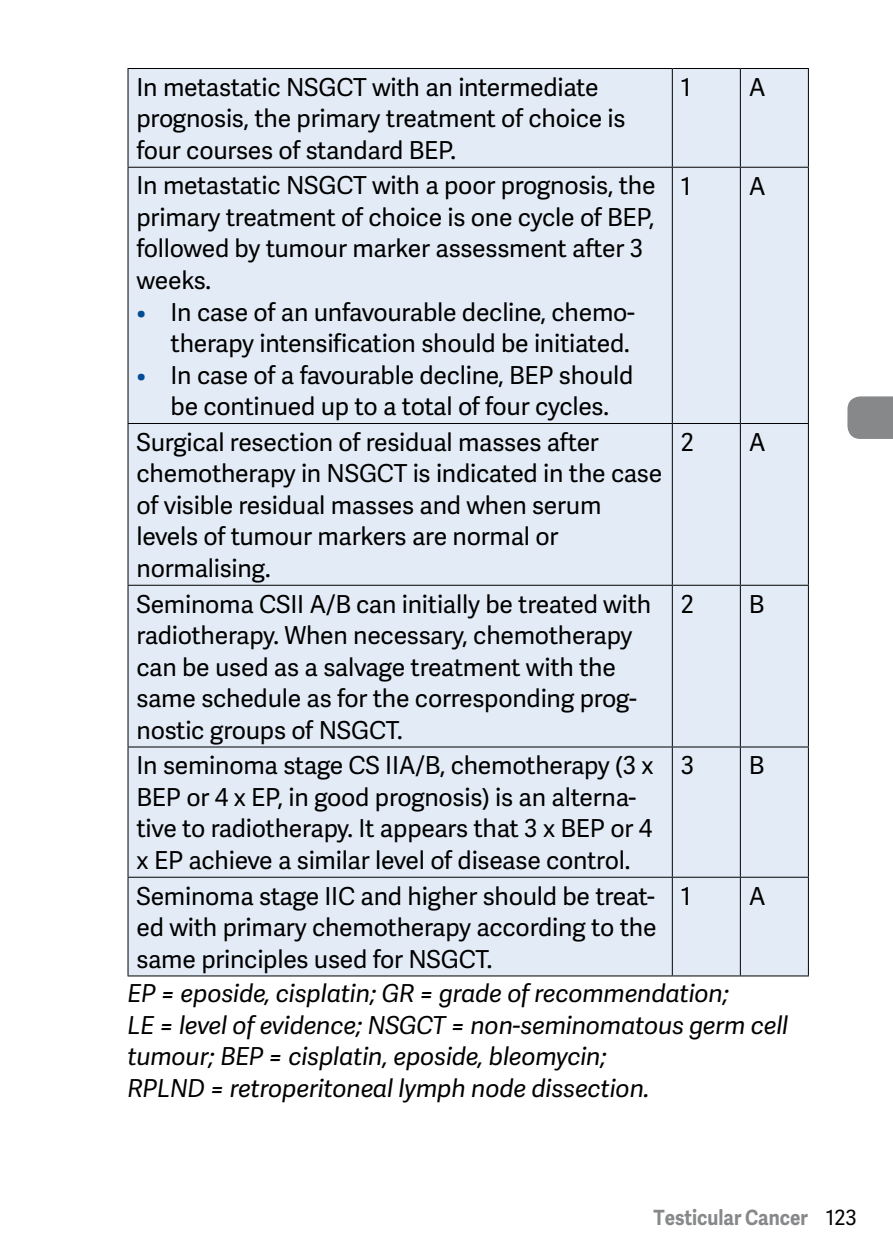
<style>
.page{position:relative;width:893px;height:1259px;background:#fff}
.page>*{position:absolute;margin:0;border:0;box-sizing:border-box;transform-origin:0 0}
.t1{font:24.6px/31.5px "Adelle Sans";letter-spacing:-.01em;color:#000}
.t2{font:italic 24.6px/31.5px "Adelle Sans";letter-spacing:-.01em;color:#000}
.t3{font:700 21px "Adelle Sans";color:#87888a;scale:.9 1}
.s1{color:#004d95}
.s2{font-weight:400;color:#000}
</style>
<div class="page">
<svg style="left:847px;top:396px;width:46px;height:43px;background:#8d8e90"></svg>
<div style="left:129px;top:69px;width:679px;height:906px;background:#e3ecf6"></div>
<hr style="left:128px;top:68px;width:544px;height:1px;background:#000">
<hr style="left:672px;top:68px;width:68px;height:1px;background:#000">
<hr style="left:672px;top:69px;width:1px;height:98px;background:#000">
<hr style="left:740px;top:68px;width:69px;height:1px;background:#000">
<hr style="left:740px;top:69px;width:1px;height:98px;background:#000">
<hr style="left:128px;top:167px;width:544px;height:1px;background:#000">
<hr style="left:672px;top:167px;width:68px;height:1px;background:#000">
<hr style="left:672px;top:168px;width:1px;height:255px;background:#000">
<hr style="left:740px;top:167px;width:69px;height:1px;background:#000">
<hr style="left:740px;top:168px;width:1px;height:255px;background:#000">
<hr style="left:128px;top:423px;width:544px;height:1px;background:#000">
<hr style="left:672px;top:423px;width:68px;height:1px;background:#000">
<hr style="left:672px;top:424px;width:1px;height:161px;background:#000">
<hr style="left:740px;top:423px;width:69px;height:1px;background:#000">
<hr style="left:740px;top:424px;width:1px;height:161px;background:#000">
<hr style="left:128px;top:585px;width:544px;height:1px;background:#000">
<hr style="left:672px;top:585px;width:68px;height:1px;background:#000">
<hr style="left:672px;top:586px;width:1px;height:160px;background:#000">
<hr style="left:740px;top:585px;width:69px;height:1px;background:#000">
<hr style="left:740px;top:586px;width:1px;height:160px;background:#000">
<hr style="left:128px;top:746px;width:544px;height:1px;background:#000">
<hr style="left:672px;top:746px;width:68px;height:1px;background:#000">
<hr style="left:672px;top:747px;width:1px;height:130px;background:#000">
<hr style="left:740px;top:746px;width:69px;height:1px;background:#000">
<hr style="left:740px;top:747px;width:1px;height:130px;background:#000">
<hr style="left:128px;top:876px;width:544px;height:1px;background:#000">
<hr style="left:672px;top:876px;width:68px;height:1px;background:#000">
<hr style="left:672px;top:877px;width:1px;height:98px;background:#000">
<hr style="left:740px;top:876px;width:69px;height:1px;background:#000">
<hr style="left:740px;top:877px;width:1px;height:98px;background:#000">
<hr style="left:128px;top:975px;width:544px;height:1px;background:#000">
<hr style="left:672px;top:975px;width:68px;height:1px;background:#000">
<hr style="left:740px;top:975px;width:69px;height:1px;background:#000">
<hr style="left:127px;top:69px;width:2px;height:98px;background:#000">
<hr style="left:808px;top:69px;width:1px;height:98px;background:#000">
<hr style="left:127px;top:168px;width:2px;height:255px;background:#000">
<hr style="left:808px;top:168px;width:1px;height:255px;background:#000">
<hr style="left:127px;top:424px;width:2px;height:161px;background:#000">
<hr style="left:808px;top:424px;width:1px;height:161px;background:#000">
<hr style="left:127px;top:586px;width:2px;height:160px;background:#000">
<hr style="left:808px;top:586px;width:1px;height:160px;background:#000">
<hr style="left:127px;top:747px;width:2px;height:130px;background:#000">
<hr style="left:808px;top:747px;width:1px;height:130px;background:#000">
<hr style="left:127px;top:877px;width:2px;height:98px;background:#000">
<hr style="left:808px;top:877px;width:1px;height:98px;background:#000">
<p class="t1" style="left:137px;top:70px;width:491px">In metastatic NSGCT with an intermediate prognosis, the primary treatment of choice is four courses of standard BEP.</p>
<p class="t1" style="left:681px;top:70px;width:12px">1</p>
<p class="t1" style="left:749px;top:70px;width:19px">A</p>
<p class="t1" style="left:137px;top:169px;width:520px">In metastatic NSGCT with a poor prognosis, the primary treatment of choice is one cycle of BEP, followed by tumour marker assessment after 3 weeks.</p>
<p class="t1" style="left:137px;top:295px;width:500px;text-align:right"><span class="s1">•</span> In case of an unfavourable decline, chemo&shy;therapy intensification should be initiated.</p>
<p class="t1" style="left:137px;top:358px;width:498px;text-align:center"><span class="s1">•</span> In case of a favourable decline, BEP should be continued up to a total of four cycles.</p>
<p class="t1" style="left:681px;top:169px;width:12px">1</p>
<p class="t1" style="left:749px;top:169px;width:19px">A</p>
<p class="t1" style="left:137px;top:425px;width:527px">Surgical resection of residual masses after chemotherapy in NSGCT is indicated in the case of visible residual masses and when serum levels of tumour markers are normal or normalising.</p>
<p class="t1" style="left:681px;top:425px;width:14px">2</p>
<p class="t1" style="left:749px;top:425px;width:19px">A</p>
<p class="t1" style="left:137px;top:587px;width:516px">Seminoma CSII A/B can initially be treated with radiotherapy. When necessary, chemotherapy can be used as a salvage treatment with the same schedule as for the corresponding prog&shy;nostic groups of NSGCT.</p>
<p class="t1" style="left:681px;top:587px;width:14px">2</p>
<p class="t1" style="left:749px;top:587px;width:17px">B</p>
<p class="t1" style="left:137px;top:749px;width:519px">In seminoma stage CS IIA/B, chemotherapy (3 x BEP or 4 x EP, in good prognosis) is an alterna&shy;tive to radiotherapy. It appears that 3 x BEP or 4 x EP achieve a similar level of disease control.</p>
<p class="t1" style="left:681px;top:749px;width:15px">3</p>
<p class="t1" style="left:749px;top:749px;width:17px">B</p>
<p class="t1" style="left:137px;top:879px;width:521px;text-align:justify">Seminoma stage IIC and higher should be treat&shy;ed with primary chemotherapy according to the same principles used for NSGCT.</p>
<p class="t1" style="left:681px;top:879px;width:12px">1</p>
<p class="t1" style="left:749px;top:879px;width:19px">A</p>
<p class="t2" style="left:128px;top:976px;width:662px">EP = eposide, cisplatin; GR = grade of recommendation;<br>LE = level of evidence; NSGCT = non-seminomatous germ cell tumour; BEP = cisplatin, eposide, bleomycin;<br>RPLND = retroperitoneal lymph node dissection.</p>
<p class="t3" style="left:653px;top:1202px;width:227px">Testicular Cancer <span class="s2">123</span></p>
</div>
